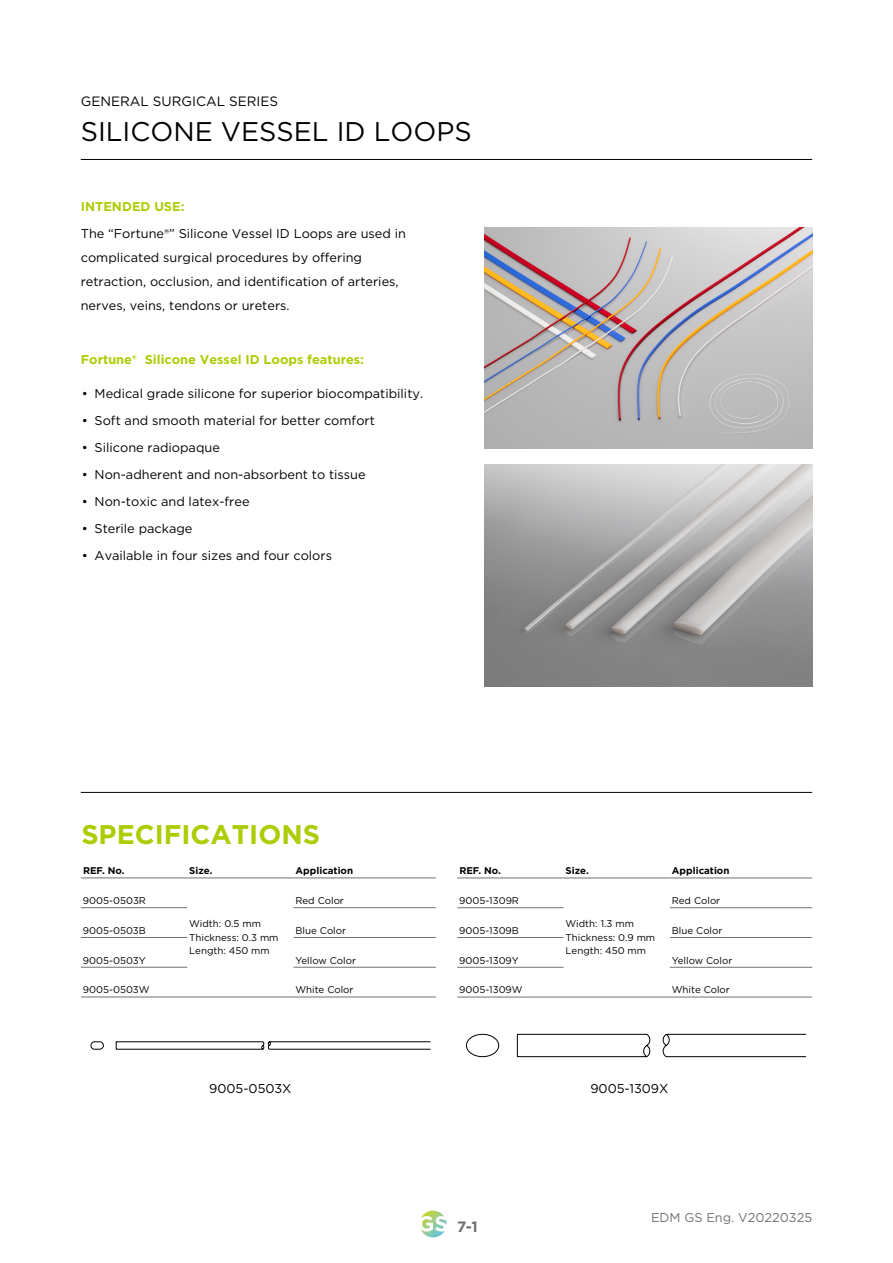
<style>
.page{position:relative;width:893px;height:1263px;background:#fff}
.page>*{position:absolute;margin:0;border:0;box-sizing:border-box;transform-origin:0 0}
.t1{font:27px "Gotham";color:#000}
.t2{font:700 27px "Gotham";color:#abcd03}
.t3{font:700 15px "Gotham";color:#727171}
.t4{font:13.5px "Gotham";color:#000}
.t5{font:12.75px/24px "Gotham";color:#000}
.t6{font:700 12.75px "Gotham";color:#abcd03}
.t7{font:12.75px "Gotham";color:#727171}
.t8{font:9.75px/13.5px "Gotham";color:#000}
.t9{font:700 9.75px "Gotham";color:#000}
</style>
<div class="page">
<hr style="left:81px;top:159px;width:731px;height:1px;background:#000">
<svg style="left:421px;top:1210px;width:25px;height:27px"></svg>
<hr style="left:81px;top:792px;width:731px;height:1px;background:#000">
<hr style="left:81px;top:878px;width:106px;height:1px;background:#727171">
<hr style="left:187px;top:878px;width:106px;height:1px;background:#727171">
<hr style="left:293px;top:878px;width:143px;height:1px;background:#727171">
<hr style="left:81px;top:907px;width:106px;height:1px;background:#727171">
<hr style="left:293px;top:907px;width:143px;height:1px;background:#727171">
<hr style="left:81px;top:937px;width:106px;height:1px;background:#727171">
<hr style="left:293px;top:937px;width:143px;height:1px;background:#727171">
<hr style="left:81px;top:967px;width:106px;height:1px;background:#727171">
<hr style="left:293px;top:967px;width:143px;height:1px;background:#727171">
<hr style="left:81px;top:997px;width:106px;height:1px;background:#727171">
<hr style="left:187px;top:997px;width:106px;height:1px;background:#727171">
<hr style="left:293px;top:997px;width:143px;height:1px;background:#727171">
<hr style="left:457px;top:878px;width:106px;height:1px;background:#727171">
<hr style="left:563px;top:878px;width:107px;height:1px;background:#727171">
<hr style="left:670px;top:878px;width:142px;height:1px;background:#727171">
<hr style="left:457px;top:907px;width:106px;height:1px;background:#727171">
<hr style="left:670px;top:907px;width:142px;height:1px;background:#727171">
<hr style="left:457px;top:937px;width:106px;height:1px;background:#727171">
<hr style="left:670px;top:937px;width:142px;height:1px;background:#727171">
<hr style="left:457px;top:967px;width:106px;height:1px;background:#727171">
<hr style="left:670px;top:967px;width:142px;height:1px;background:#727171">
<hr style="left:457px;top:997px;width:106px;height:1px;background:#727171">
<hr style="left:563px;top:997px;width:107px;height:1px;background:#727171">
<hr style="left:670px;top:997px;width:142px;height:1px;background:#727171">
<svg style="left:91px;top:1041px;width:340px;height:9px"></svg>
<svg style="left:466px;top:1034px;width:340px;height:23px"></svg>
<img style="left:484px;top:227px;width:328px;height:222px">
<img style="left:484px;top:465px;width:328px;height:221px">
<p class="t4" style="left:81px;top:93px;width:199px">GENERAL SURGICAL SERIES</p>
<h1 class="t1" style="left:81px;top:114px;width:392px">SILICONE VESSEL ID LOOPS</h1>
<p class="t6" style="left:81px;top:198px;width:105px">INTENDED USE:</p>
<p class="t5" style="left:81px;top:221px;width:327px">The “Fortune®” Silicone Vessel ID Loops are used in complicated surgical procedures by offering retraction, occlusion, and identification of arteries, nerves, veins, tendons or ureters.</p>
<p class="t6" style="left:81px;top:351px;width:285px">Fortune® Silicone Vessel ID Loops features:</p>
<p class="t5" style="left:82px;top:381px;width:343px">• Medical grade silicone for superior biocompatibility.</p>
<p class="t5" style="left:82px;top:408px;width:295px">• Soft and smooth material for better comfort</p>
<p class="t5" style="left:82px;top:435px;width:140px">• Silicone radiopaque</p>
<p class="t5" style="left:82px;top:462px;width:285px">• Non-adherent and non-absorbent to tissue</p>
<p class="t5" style="left:82px;top:489px;width:169px">• Non-toxic and latex-free</p>
<p class="t5" style="left:82px;top:516px;width:112px">• Sterile package</p>
<p class="t5" style="left:82px;top:543px;width:252px">• Available in four sizes and four colors</p>
<h1 class="t2" style="left:81px;top:816px;width:240px">SPECIFICATIONS</h1>
<p class="t9" style="left:83px;top:864px;width:43px">REF. No.</p>
<p class="t9" style="left:189px;top:864px;width:25px">Size.</p>
<p class="t9" style="left:296px;top:864px;width:59px">Application</p>
<p class="t8" style="left:83px;top:894px;width:65px">9005-0503R</p>
<p class="t8" style="left:189px;top:917px;width:91px">Width: 0.5 mm<br>Thickness: 0.3 mm<br>Length: 450 mm</p>
<p class="t8" style="left:296px;top:894px;width:50px">Red Color</p>
<p class="t8" style="left:83px;top:923px;width:65px">9005-0503B</p>
<p class="t8" style="left:296px;top:923px;width:52px">Blue Color</p>
<p class="t8" style="left:83px;top:953px;width:64px">9005-0503Y</p>
<p class="t8" style="left:296px;top:953px;width:62px">Yellow Color</p>
<p class="t8" style="left:83px;top:983px;width:68px">9005-0503W</p>
<p class="t8" style="left:296px;top:983px;width:59px">White Color</p>
<p class="t9" style="left:459px;top:864px;width:43px">REF. No.</p>
<p class="t9" style="left:566px;top:864px;width:25px">Size.</p>
<p class="t9" style="left:672px;top:864px;width:59px">Application</p>
<p class="t8" style="left:459px;top:894px;width:61px">9005-1309R</p>
<p class="t8" style="left:566px;top:917px;width:91px">Width: 1.3 mm<br>Thickness: 0.9 mm<br>Length: 450 mm</p>
<p class="t8" style="left:672px;top:894px;width:50px">Red Color</p>
<p class="t8" style="left:459px;top:923px;width:61px">9005-1309B</p>
<p class="t8" style="left:672px;top:923px;width:52px">Blue Color</p>
<p class="t8" style="left:459px;top:953px;width:61px">9005-1309Y</p>
<p class="t8" style="left:672px;top:953px;width:62px">Yellow Color</p>
<p class="t8" style="left:459px;top:983px;width:65px">9005-1309W</p>
<p class="t8" style="left:672px;top:983px;width:59px">White Color</p>
<p class="t5" style="left:209px;top:1076px;width:84px">9005-0503X</p>
<p class="t5" style="left:590px;top:1076px;width:80px">9005-1309X</p>
<p class="t3" style="left:457px;top:1217px;width:22px">7-1</p>
<p class="t7" style="left:651px;top:1209px;width:163px">EDM GS Eng. V20220325</p>
</div>
